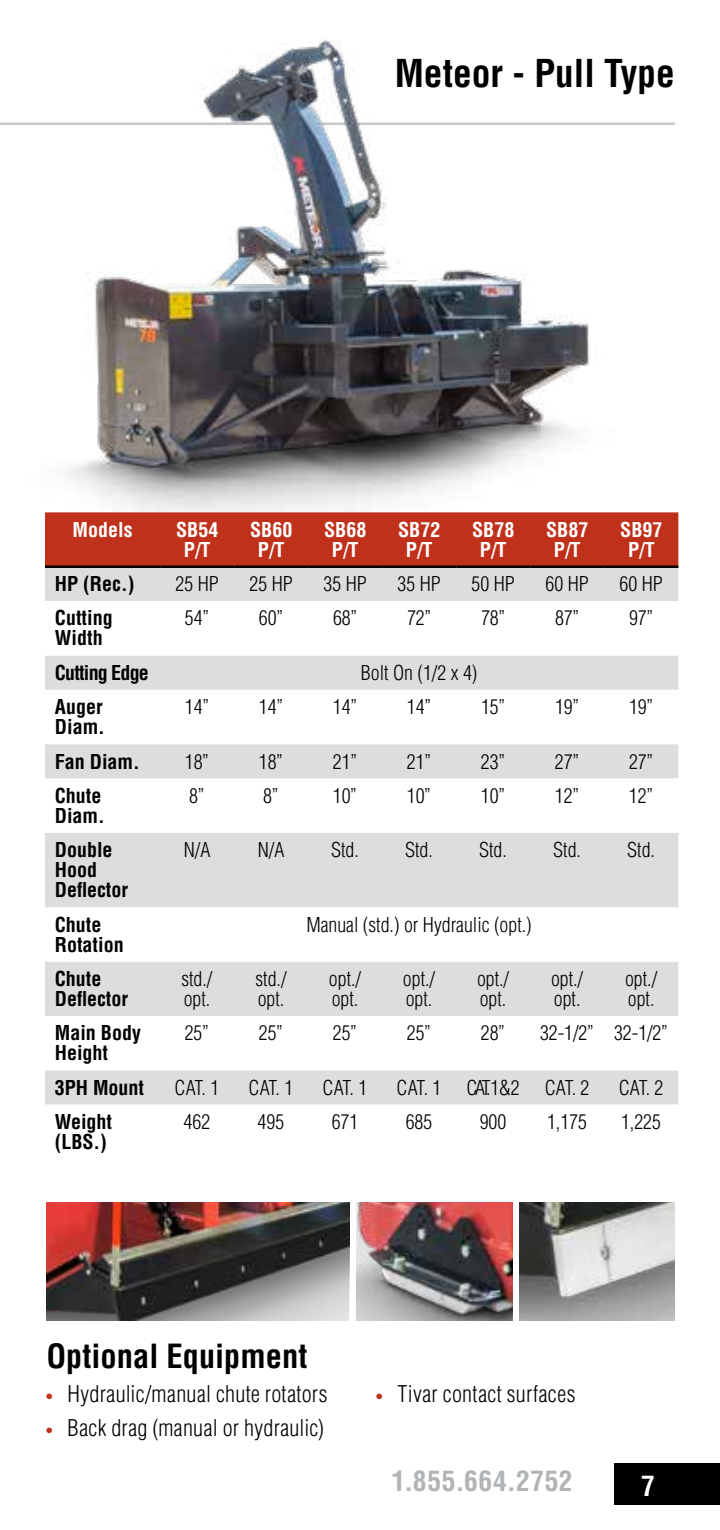
<style>
.page{position:relative;width:720px;height:1530px;background:#fff}
.page>*{position:absolute;margin:0;border:0;box-sizing:border-box;transform-origin:0 0}
.t1{font:700 condensed 37.5px "Helvetica LT Std";color:#000}
.t2{font:700 condensed 32.5px "Helvetica LT Std";color:#000}
.t3{font:700 condensed 27.5px "Helvetica LT Std";letter-spacing:.025em;color:#b1b4b6}
.t4{font:700 condensed 27.5px "Helvetica LT Std";color:#fff}
.t5{font:300 condensed 22.5px "Helvetica LT Std";letter-spacing:.015em;color:#000}
.t6{font:300 condensed 20px/20px "Helvetica LT Std";color:#000}
.t7{font:700 condensed 20px/20px "Helvetica LT Std";color:#000}
.t8{font:700 condensed 20px/20px "Helvetica LT Std";color:#fff;text-align:center}
.t9{font:700 condensed 20px "Helvetica LT Std";letter-spacing:-.04em;color:#000}
.s1{font-size:15px;color:#bf311a}
</style>
<div class="page">
<img style="left:0;top:39px;width:679px;height:555px">
<img style="left:357px;top:1202px;width:155px;height:119px">
<img style="left:46px;top:1202px;width:303px;height:119px">
<img style="left:520px;top:1202px;width:155px;height:119px">
<img style="left:0;top:377px;width:1px;height:217px">
<div style="left:614px;top:1463px;width:106px;height:42px;background:#000"></div>
<div style="left:45px;top:512px;width:633px;height:54px;background:#bf311a"></div>
<div style="left:45px;top:568px;width:633px;height:33px;background:#dcddde"></div>
<svg style="left:45px;top:656px;width:633px;height:449px"></svg>
<div style="left:45px;top:833px;width:633px;height:74px;background:#dcddde"></div>
<hr style="left:382px;top:566px;width:74px;height:2px;background:#000">
<hr style="left:456px;top:566px;width:74px;height:2px;background:#000">
<hr style="left:530px;top:566px;width:74px;height:2px;background:#000">
<hr style="left:604px;top:566px;width:74px;height:2px;background:#000">
<hr style="left:45px;top:566px;width:115px;height:2px;background:#000">
<hr style="left:160px;top:566px;width:74px;height:2px;background:#000">
<hr style="left:234px;top:566px;width:74px;height:2px;background:#000">
<hr style="left:308px;top:566px;width:74px;height:2px;background:#000">
<h1 class="t1" style="left:395px;top:50px;width:282px">Meteor - Pull Type</h1>
<p class="t8" style="left:73px;top:519px;width:61px">Models</p>
<p class="t8" style="left:176px;top:519px;width:44px">SB54<br>P/T</p>
<p class="t8" style="left:250px;top:519px;width:44px">SB60<br>P/T</p>
<p class="t8" style="left:324px;top:519px;width:44px">SB68<br>P/T</p>
<p class="t8" style="left:398px;top:519px;width:44px">SB72<br>P/T</p>
<p class="t8" style="left:472px;top:519px;width:44px">SB78<br>P/T</p>
<p class="t8" style="left:546px;top:519px;width:44px">SB87<br>P/T</p>
<p class="t8" style="left:620px;top:519px;width:44px">SB97<br>P/T</p>
<p class="t7" style="left:55px;top:574px;width:81px">HP (Rec.)</p>
<p class="t6" style="left:176px;top:574px;width:45px">25 HP</p>
<p class="t6" style="left:250px;top:574px;width:45px">25 HP</p>
<p class="t6" style="left:324px;top:574px;width:45px">35 HP</p>
<p class="t6" style="left:398px;top:574px;width:45px">35 HP</p>
<p class="t6" style="left:472px;top:574px;width:45px">50 HP</p>
<p class="t6" style="left:546px;top:574px;width:45px">60 HP</p>
<p class="t6" style="left:620px;top:574px;width:45px">60 HP</p>
<p class="t7" style="left:55px;top:608px;width:59px">Cutting<br>Width</p>
<p class="t6" style="left:185px;top:608px;width:26px">54”</p>
<p class="t6" style="left:259px;top:608px;width:26px">60”</p>
<p class="t6" style="left:333px;top:608px;width:26px">68”</p>
<p class="t6" style="left:407px;top:608px;width:26px">72”</p>
<p class="t6" style="left:481px;top:608px;width:26px">78”</p>
<p class="t6" style="left:555px;top:608px;width:26px">87”</p>
<p class="t6" style="left:629px;top:608px;width:26px">97”</p>
<p class="t9" style="left:55px;top:660px;width:96px">Cutting Edge</p>
<p class="t6" style="left:361px;top:662px;width:118px">Bolt On (1/2 x 4)</p>
<p class="t7" style="left:55px;top:697px;width:49px">Auger<br>Diam.</p>
<p class="t6" style="left:185px;top:697px;width:26px">14”</p>
<p class="t6" style="left:259px;top:697px;width:26px">14”</p>
<p class="t6" style="left:333px;top:697px;width:26px">14”</p>
<p class="t6" style="left:407px;top:697px;width:26px">14”</p>
<p class="t6" style="left:481px;top:697px;width:26px">15”</p>
<p class="t6" style="left:555px;top:697px;width:26px">19”</p>
<p class="t6" style="left:629px;top:697px;width:26px">19”</p>
<p class="t7" style="left:55px;top:751px;width:82px">Fan Diam.</p>
<p class="t6" style="left:185px;top:751px;width:26px">18”</p>
<p class="t6" style="left:259px;top:751px;width:26px">18”</p>
<p class="t6" style="left:333px;top:751px;width:26px">21”</p>
<p class="t6" style="left:407px;top:751px;width:26px">21”</p>
<p class="t6" style="left:481px;top:751px;width:26px">23”</p>
<p class="t6" style="left:555px;top:751px;width:26px">27”</p>
<p class="t6" style="left:629px;top:751px;width:26px">27”</p>
<p class="t7" style="left:55px;top:786px;width:48px">Chute<br>Diam.</p>
<p class="t6" style="left:189px;top:786px;width:17px">8”</p>
<p class="t6" style="left:263px;top:786px;width:17px">8”</p>
<p class="t6" style="left:333px;top:786px;width:26px">10”</p>
<p class="t6" style="left:407px;top:786px;width:26px">10”</p>
<p class="t6" style="left:481px;top:786px;width:26px">10”</p>
<p class="t6" style="left:555px;top:786px;width:26px">12”</p>
<p class="t6" style="left:629px;top:786px;width:26px">12”</p>
<p class="t7" style="left:55px;top:840px;width:75px">Double<br>Hood<br>Deflector</p>
<p class="t6" style="left:184px;top:840px;width:28px">N/A</p>
<p class="t6" style="left:258px;top:840px;width:28px">N/A</p>
<p class="t6" style="left:331px;top:840px;width:29px">Std.</p>
<p class="t6" style="left:405px;top:840px;width:29px">Std.</p>
<p class="t6" style="left:479px;top:840px;width:29px">Std.</p>
<p class="t6" style="left:553px;top:840px;width:29px">Std.</p>
<p class="t6" style="left:627px;top:840px;width:29px">Std.</p>
<p class="t7" style="left:55px;top:914px;width:70px">Chute<br>Rotation</p>
<p class="t6" style="left:306px;top:914px;width:227px">Manual (std.) or Hydraulic (opt.)</p>
<p class="t7" style="left:55px;top:969px;width:75px">Chute<br>Deflector</p>
<p class="t6" style="left:181px;top:969px;width:33px">std./ opt.</p>
<p class="t6" style="left:255px;top:969px;width:33px">std./ opt.</p>
<p class="t6" style="left:329px;top:969px;width:34px">opt./ opt.</p>
<p class="t6" style="left:403px;top:969px;width:34px">opt./ opt.</p>
<p class="t6" style="left:477px;top:969px;width:34px">opt./ opt.</p>
<p class="t6" style="left:551px;top:969px;width:34px">opt./ opt.</p>
<p class="t6" style="left:625px;top:969px;width:34px">opt./ opt.</p>
<p class="t7" style="left:55px;top:1023px;width:88px">Main Body<br>Height</p>
<p class="t6" style="left:185px;top:1023px;width:26px">25”</p>
<p class="t6" style="left:259px;top:1023px;width:26px">25”</p>
<p class="t6" style="left:333px;top:1023px;width:26px">25”</p>
<p class="t6" style="left:407px;top:1023px;width:26px">25”</p>
<p class="t6" style="left:481px;top:1023px;width:26px">28”</p>
<p class="t6" style="left:540px;top:1023px;width:130px">32-1/2” 32-1/2”</p>
<p class="t7" style="left:55px;top:1077px;width:91px">3PH Mount</p>
<p class="t6" style="left:175px;top:1077px;width:46px">CAT. 1</p>
<p class="t6" style="left:249px;top:1077px;width:46px">CAT. 1</p>
<p class="t6" style="left:323px;top:1077px;width:46px">CAT. 1</p>
<p class="t6" style="left:397px;top:1077px;width:46px">CAT. 1</p>
<p class="t6" style="left:466px;top:1077px;width:55px">CAT.1 &amp; 2</p>
<p class="t6" style="left:545px;top:1077px;width:46px">CAT. 2</p>
<p class="t6" style="left:619px;top:1077px;width:46px">CAT. 2</p>
<p class="t7" style="left:55px;top:1112px;width:59px">Weight (LBS. )</p>
<p class="t6" style="left:184px;top:1112px;width:28px">462</p>
<p class="t6" style="left:258px;top:1112px;width:28px">495</p>
<p class="t6" style="left:332px;top:1112px;width:28px">671</p>
<p class="t6" style="left:406px;top:1112px;width:28px">685</p>
<p class="t6" style="left:480px;top:1112px;width:28px">900</p>
<p class="t6" style="left:547px;top:1112px;width:41px">1,175</p>
<p class="t6" style="left:621px;top:1112px;width:41px">1,225</p>
<h2 class="t2" style="left:46px;top:1335px;width:262px">Optional Equipment</h2>
<p class="t5" style="left:45px;top:1380px;width:284px"><span class="s1">•</span> Hydraulic/manual chute rotators</p>
<p class="t5" style="left:45px;top:1414px;width:281px"><span class="s1">•</span> Back drag (manual or hydraulic)</p>
<p class="t5" style="left:375px;top:1380px;width:202px"><span class="s1">•</span> Tivar contact surfaces</p>
<h3 class="t3" style="left:392px;top:1464px;width:183px">1.855.664.2752</h3>
<h3 class="t4" style="left:641px;top:1469px;width:15px">7</h3>
</div>
